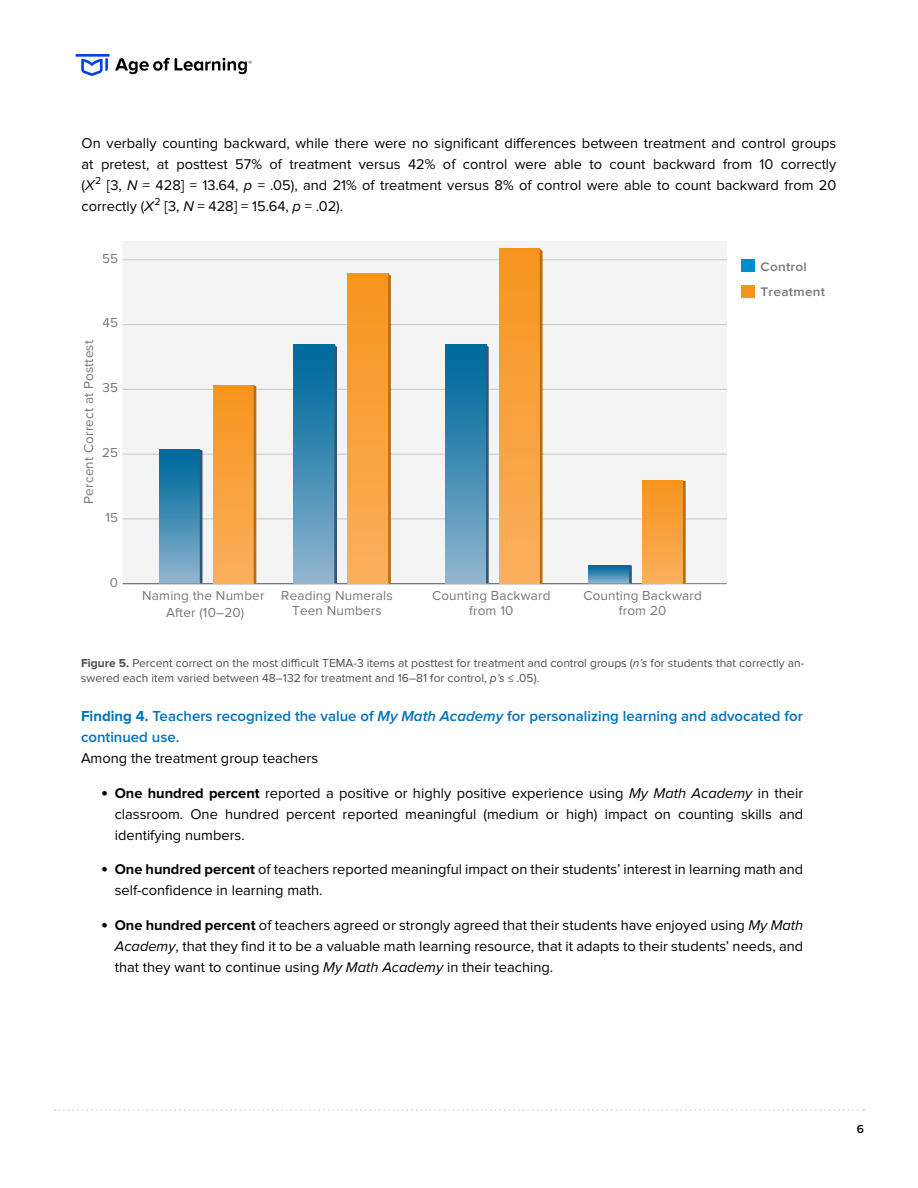
<style>
.page{position:relative;width:918px;height:1188px;background:#fff}
.page>*{position:absolute;margin:0;border:0;box-sizing:border-box;transform-origin:0 0}
.t1{font:600 15px/21px "Proxima Nova";color:#0072bc}
.t2{font:14.7px/21px "Proxima Nova";color:#000;text-align:justify}
.t3{font:13.5px/15px "Proxima Nova";letter-spacing:.015em;color:#757779;text-align:center}
.t4{font:600 12.9px/25.3px "Proxima Nova";letter-spacing:.02em;color:#757779;scale:1.05 1}
.t5{font:12px/15px "Proxima Nova";color:#4d4d4d}
.t6{font:600 12px "Proxima Nova";color:#000}
.s1{font-style:italic}
.s2{font-weight:700}
.s3{font-weight:700;font-size:19.5px}
</style>
<div class="page">
<hr style="left:76px;top:54px;width:34px;height:3px;background:#0342ec">
<svg style="left:81px;top:58px;width:27px;height:18px"></svg>
<svg style="left:115px;top:58px;width:137px;height:16px"></svg>
<div style="left:123px;top:241px;width:604px;height:343px;background:#f4f4f4"></div>
<hr style="left:123px;top:259px;width:604px;height:1px;background:#c5c7c9">
<hr style="left:123px;top:324px;width:604px;height:1px;background:#c5c7c9">
<hr style="left:123px;top:454px;width:604px;height:1px;background:#c5c7c9">
<hr style="left:123px;top:518px;width:604px;height:1px;background:#c5c7c9">
<hr style="left:123px;top:389px;width:604px;height:1px;background:#c5c7c9">
<hr style="left:123px;top:583px;width:604px;height:1px;background:#757779">
<div style="left:348px;top:274px;width:40px;height:309px;background:linear-gradient(to bottom,#f7941d,#fbaf5d)"></div>
<svg style="left:388px;top:274px;width:3px;height:309px"></svg>
<div style="left:213px;top:385px;width:41px;height:198px;background:linear-gradient(to bottom,#f7941d,#fbaf5d)"></div>
<svg style="left:254px;top:385px;width:2px;height:198px"></svg>
<div style="left:159px;top:449px;width:41px;height:134px;background:linear-gradient(to bottom,#006599,#8eb3ce)"></div>
<svg style="left:200px;top:449px;width:2px;height:134px"></svg>
<div style="left:294px;top:345px;width:40px;height:238px;background:linear-gradient(to bottom,#006599,#8fb4ce)"></div>
<svg style="left:334px;top:345px;width:3px;height:238px"></svg>
<div style="left:499px;top:249px;width:41px;height:334px;background:linear-gradient(to bottom,#f7941d,#fbaf5d)"></div>
<svg style="left:540px;top:249px;width:3px;height:334px"></svg>
<div style="left:446px;top:345px;width:40px;height:238px;background:linear-gradient(to bottom,#006599,#8fb4ce)"></div>
<svg style="left:486px;top:345px;width:3px;height:238px"></svg>
<div style="left:643px;top:481px;width:40px;height:102px;background:linear-gradient(to bottom,#f7941d,#fbae5c)"></div>
<svg style="left:683px;top:481px;width:3px;height:102px"></svg>
<svg style="left:589px;top:565px;width:40px;height:18px"></svg>
<hr style="left:629px;top:565px;width:3px;height:18px;background:#335875">
<div style="left:742px;top:260px;width:13px;height:12px;background:#008dd0"></div>
<div style="left:742px;top:285px;width:13px;height:12px;background:#f79420"></div>
<svg style="left:55px;top:1109px;width:809px;height:2px"></svg>
<p class="t2" style="left:82px;top:132px;width:756px">On verbally counting backward, while there were no significant differences between treatment and control groups at pretest, at posttest 57% of treatment versus 42% of control were able to count backward from 10 correctly (<span class="s1">X</span><sup>2</sup> [3, <span class="s1">N</span> = 428] = 13.64, <span class="s1">p</span> = .05), and 21% of treatment versus 8% of control were able to count backward from 20 correctly (<span class="s1">X</span><sup>2</sup> [3, <span class="s1">N</span> = 428] = 15.64, <span class="s1">p</span> = .02).</p>
<p class="t3" style="left:102px;top:251px;width:18px">55</p>
<p class="t3" style="left:81px;top:504px;width:165px;rotate:-90deg">Percent Correct at Posttest</p>
<p class="t3" style="left:103px;top:316px;width:17px">45</p>
<p class="t3" style="left:103px;top:380px;width:17px">35</p>
<p class="t3" style="left:102px;top:445px;width:18px">25</p>
<p class="t3" style="left:105px;top:510px;width:14px">15</p>
<p class="t3" style="left:110px;top:575px;width:10px">0</p>
<p class="t3" style="left:142px;top:588px;width:124px;line-height:16.2px">Naming the Number<br>After (10–20)</p>
<p class="t3" style="left:281px;top:589px;width:113px">Reading Numerals<br>Teen Numbers</p>
<p class="t3" style="left:432px;top:589px;width:120px">Counting Backward from 10</p>
<p class="t3" style="left:583px;top:589px;width:120px">Counting Backward from 20</p>
<p class="t4" style="left:761px;top:254px;width:63px">Control<br>Treatment</p>
<p class="t5" style="left:81px;top:656px;width:725px"><span class="s2">Figure 5.</span> Percent correct on the most difficult TEMA-3 items at posttest for treatment and control groups (<span class="s1">n’s</span> for students that correctly an&shy;swered each item varied between 48–132 for treatment and 16–81 for control, <span class="s1">p’s</span> ≤ .05).</p>
<p class="t1" style="left:81px;top:706px;width:723px"><span class="s2">Finding 4.</span> Teachers recognized the value of <span class="s1">My Math Academy</span> for personalizing learning and advocated for continued use.</p>
<p class="t2" style="left:81px;top:748px;width:239px">Among the treatment group teachers</p>
<p class="t2" style="left:115px;top:783px;width:690px;text-indent:-14px"><span class="s3">•</span> <span class="s2">One hundred percent</span> reported a positive or highly positive experience using <span class="s1">My Math Academy</span> in their classroom. One hundred percent reported meaningful (medium or high) impact on counting skills and identifying numbers.</p>
<p class="t2" style="left:115px;top:859px;width:690px;text-indent:-14px"><span class="s3">•</span> <span class="s2">One hundred percent</span> of teachers reported meaningful impact on their students’ interest in learning math and self-confidence in learning math.</p>
<p class="t2" style="left:115px;top:915px;width:690px;text-indent:-14px"><span class="s3">•</span> <span class="s2">One hundred percent</span> of teachers agreed or strongly agreed that their students have enjoyed using <span class="s1">My Math Academy</span>, that they find it to be a valuable math learning resource, that it adapts to their students’ needs, and that they want to continue using <span class="s1">My Math Academy</span> in their teaching.</p>
<p class="t6" style="left:857px;top:1122px;width:9px">6</p>
</div>
